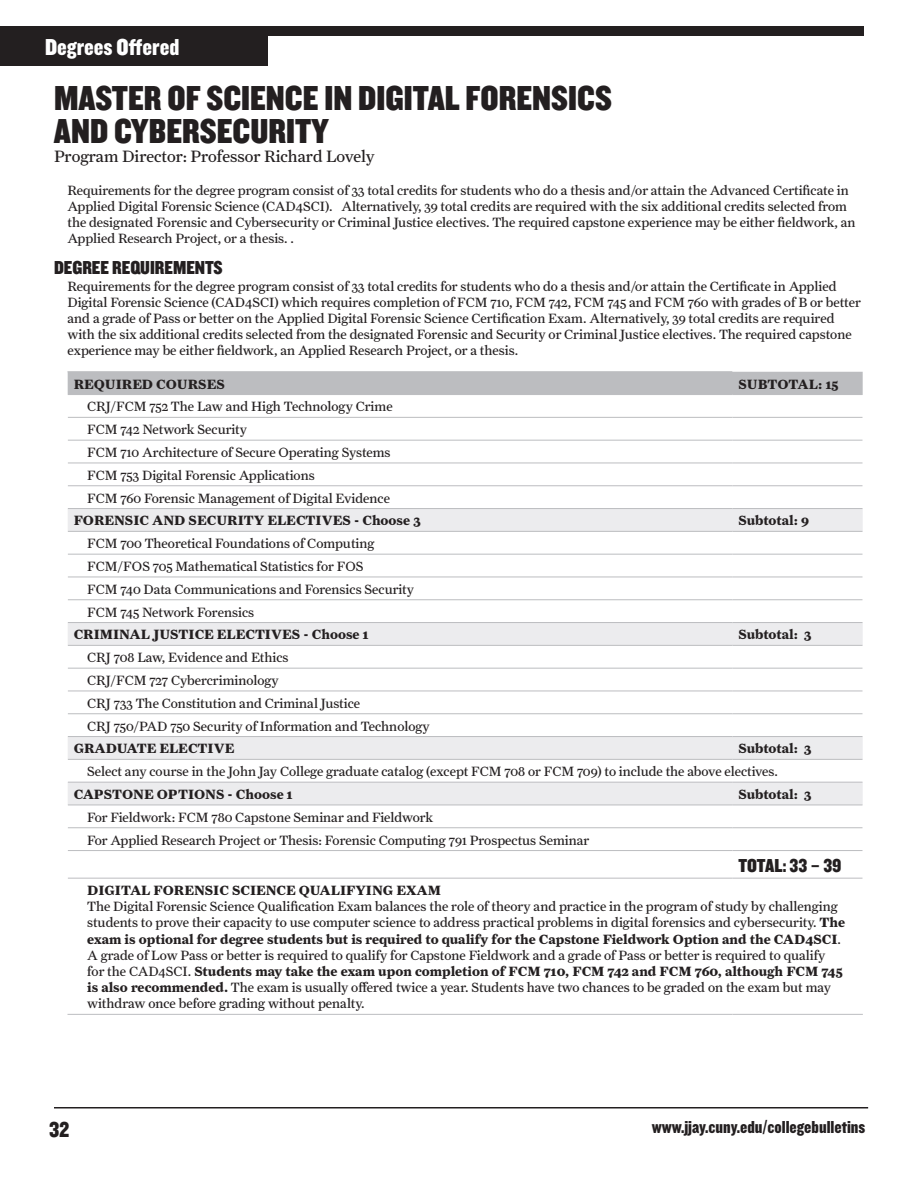
<style>
.page{position:relative;width:918px;height:1188px;background:#fff}
.page>*{position:absolute;margin:0;border:0;box-sizing:border-box;transform-origin:0 0}
.t1{font:36px "Knockout 70 Full Welterwt";color:#231f20}
.t2{font:24px "Knockout 70 Full Welterwt";color:#fff}
.t3{font:22.5px "Knockout 70 Full Welterwt";color:#231f20}
.t4{font:19.5px "Knockout 70 Full Welterwt";color:#231f20}
.t5{font:18px "Knockout 70 Full Welterwt";color:#231f20}
.t6{font:16.5px "Farnham Text";color:#231f20}
.t7{font:13.5px/16.2px "Farnham Text";color:#231f20}
.t8{font:700 13.5px "Farnham Text";color:#231f20}
.s1{font-weight:700}
</style>
<div class="page">
<hr style="left:54px;top:1107px;width:814px;height:1px;background:#231f20">
<div style="left:0;top:26px;width:864px;height:10px;background:#231f20"></div>
<div style="left:0;top:34px;width:267px;height:32px;background:#231f20"></div>
<div style="left:68px;top:372px;width:795px;height:23px;background:#bcbdc0"></div>
<svg style="left:68px;top:509px;width:795px;height:296px"></svg>
<hr style="left:68px;top:372px;width:664px;height:1px;background:#bcbdc0">
<hr style="left:68px;top:394px;width:665px;height:1px;background:#bcbdc0">
<hr style="left:733px;top:394px;width:129px;height:1px;background:#bcbdc0">
<hr style="left:68px;top:417px;width:665px;height:1px;background:#bcbdc0">
<hr style="left:733px;top:417px;width:129px;height:1px;background:#bcbdc0">
<hr style="left:68px;top:440px;width:665px;height:1px;background:#bcbdc0">
<hr style="left:733px;top:440px;width:129px;height:1px;background:#bcbdc0">
<hr style="left:68px;top:463px;width:665px;height:1px;background:#bcbdc0">
<hr style="left:733px;top:463px;width:129px;height:1px;background:#bcbdc0">
<hr style="left:68px;top:486px;width:665px;height:1px;background:#bcbdc0">
<hr style="left:733px;top:486px;width:129px;height:1px;background:#bcbdc0">
<hr style="left:68px;top:508px;width:665px;height:1px;background:#bcbdc0">
<hr style="left:733px;top:508px;width:129px;height:1px;background:#bcbdc0">
<hr style="left:68px;top:531px;width:665px;height:1px;background:#bcbdc0">
<hr style="left:733px;top:531px;width:129px;height:1px;background:#bcbdc0">
<hr style="left:68px;top:554px;width:665px;height:1px;background:#bcbdc0">
<hr style="left:733px;top:554px;width:129px;height:1px;background:#bcbdc0">
<hr style="left:68px;top:577px;width:665px;height:1px;background:#bcbdc0">
<hr style="left:733px;top:577px;width:129px;height:1px;background:#bcbdc0">
<hr style="left:68px;top:600px;width:665px;height:1px;background:#bcbdc0">
<hr style="left:733px;top:600px;width:129px;height:1px;background:#bcbdc0">
<hr style="left:68px;top:622px;width:665px;height:1px;background:#bcbdc0">
<hr style="left:733px;top:622px;width:129px;height:1px;background:#bcbdc0">
<hr style="left:68px;top:645px;width:665px;height:1px;background:#bcbdc0">
<hr style="left:733px;top:645px;width:129px;height:1px;background:#bcbdc0">
<hr style="left:68px;top:668px;width:665px;height:1px;background:#bcbdc0">
<hr style="left:733px;top:668px;width:129px;height:1px;background:#bcbdc0">
<hr style="left:68px;top:691px;width:665px;height:1px;background:#bcbdc0">
<hr style="left:733px;top:691px;width:129px;height:1px;background:#bcbdc0">
<hr style="left:68px;top:714px;width:665px;height:1px;background:#bcbdc0">
<hr style="left:733px;top:714px;width:129px;height:1px;background:#bcbdc0">
<hr style="left:68px;top:736px;width:665px;height:1px;background:#bcbdc0">
<hr style="left:733px;top:736px;width:129px;height:1px;background:#bcbdc0">
<hr style="left:68px;top:759px;width:665px;height:1px;background:#bcbdc0">
<hr style="left:733px;top:759px;width:129px;height:1px;background:#bcbdc0">
<hr style="left:68px;top:782px;width:665px;height:1px;background:#bcbdc0">
<hr style="left:733px;top:782px;width:129px;height:1px;background:#bcbdc0">
<hr style="left:68px;top:805px;width:665px;height:1px;background:#bcbdc0">
<hr style="left:733px;top:805px;width:129px;height:1px;background:#bcbdc0">
<hr style="left:68px;top:828px;width:665px;height:1px;background:#bcbdc0">
<hr style="left:733px;top:828px;width:129px;height:1px;background:#bcbdc0">
<hr style="left:68px;top:850px;width:665px;height:1px;background:#bcbdc0">
<hr style="left:733px;top:850px;width:129px;height:1px;background:#bcbdc0">
<hr style="left:68px;top:878px;width:665px;height:1px;background:#bcbdc0">
<hr style="left:733px;top:878px;width:129px;height:1px;background:#bcbdc0">
<hr style="left:68px;top:1014px;width:665px;height:1px;background:#bcbdc0">
<hr style="left:733px;top:1014px;width:130px;height:1px;background:#bcbdc0">
<h2 class="t2" style="left:45px;top:32px;width:136px">Degrees Offered</h2>
<h1 class="t1" style="left:54px;top:74px;width:445px">MASTER OF SCIENCE IN DIGITAL FOREN</h1>
<h1 class="t1" style="left:551px;top:74px;width:62px">SICS</h1>
<h1 class="t1" style="left:54px;top:107px;width:96px">AND CYBER</h1>
<h1 class="t1" style="left:200px;top:107px;width:131px">SECURITY</h1>
<p class="t6" style="left:54px;top:147px;width:322px">Program Director: Professor Richard Lovely</p>
<p class="t7" style="left:68px;top:182px;width:790px">Requirements for the degree program consist of 33 total credits for students who do a thesis and/or attain the Advanced Certificate in Applied Digital Forensic Science (CAD4SCI). Alternatively, 39 total credits are required with the six additional credits selected from the designated Forensic and Cybersecurity or Criminal Justice electives. The required capstone experience may be either fieldwork, an Applied Research Project, or a thesis. .</p>
<h3 class="t4" style="left:54px;top:255px;width:10px">DEGREE</h3>
<h3 class="t4" style="left:112px;top:255px;width:48px">REQUIREMEN</h3>
<h3 class="t4" style="left:205px;top:255px;width:19px">TS</h3>
<p class="t7" style="left:68px;top:278px;width:795px">Requirements for the degree program consist of 33 total credits for students who do a thesis and/or attain the Certificate in Applied Digital Forensic Science (CAD4SCI) which requires completion of FCM 710, FCM 742, FCM 745 and FCM 760 with grades of B or better and a grade of Pass or better on the Applied Digital Forensic Science Certification Exam. Alternatively, 39 total credits are required with the six additional credits selected from the designated Forensic and Security or Criminal Justice electives. The required capstone experience may be either fieldwork, an Applied Research Project, or a thesis.</p>
<p class="t8" style="left:74px;top:376px;width:153px">REQUIRED COURSES</p>
<p class="t8" style="left:739px;top:376px;width:17px">Subtotal</p>
<p class="t8" style="left:818px;top:376px;width:22px">: 15</p>
<p class="t7" style="left:87px;top:395px;width:307px;line-height:22.8px">CRJ/FCM 752 The Law and High Technology Crime FCM 742 Network Security<br>FCM 710 Architecture of Secure Operating Systems FCM 753 Digital Forensic Applications<br>FCM 760 Forensic Management of Digital Evidence</p>
<p class="t8" style="left:74px;top:512px;width:349px">FORENSIC AND SECURITY ELECTIVES - Choose 3</p>
<p class="t8" style="left:739px;top:512px;width:72px">Subtotal: 9</p>
<p class="t7" style="left:87px;top:532px;width:328px;line-height:22.8px">FCM 700 Theoretical Foundations of Computing FCM/FOS 705 Mathematical Statistics for FOS<br>FCM 740 Data Communications and Forensics Security FCM 745 Network Forensics</p>
<p class="t8" style="left:74px;top:626px;width:296px">CRIMINAL JUSTICE ELECTIVES - Choose 1</p>
<p class="t8" style="left:739px;top:626px;width:75px">Subtotal: 3</p>
<p class="t7" style="left:87px;top:646px;width:344px;line-height:22.8px">CRJ 708 Law, Evidence and Ethics<br>CRJ/FCM 727 Cybercriminology<br>CRJ 733 The Constitution and Criminal Justice<br>CRJ 750/PAD 750 Security of Information and Technology</p>
<p class="t8" style="left:74px;top:740px;width:162px">GRADUATE ELECTIVE</p>
<p class="t8" style="left:739px;top:740px;width:75px">Subtotal: 3</p>
<p class="t7" style="left:87px;top:763px;width:692px">Select any course in the John Jay College graduate catalog (except FCM 708 or FCM 709) to include the above electives.</p>
<p class="t8" style="left:74px;top:786px;width:221px">CAPSTONE OPTIONS - Choose 1</p>
<p class="t8" style="left:739px;top:786px;width:75px">Subtotal: 3</p>
<p class="t7" style="left:87px;top:806px;width:504px;line-height:22.8px">For Fieldwork: FCM 780 Capstone Seminar and Fieldwork<br>For Applied Research Project or Thesis: Forensic Computing 791 Prospectus Seminar</p>
<h3 class="t4" style="left:739px;top:853px;width:105px">Total : 33 – 39</h3>
<p class="t8" style="left:87px;top:882px;width:21px">Digital</p>
<p class="t8" style="left:154px;top:882px;width:20px">Forensic</p>
<p class="t8" style="left:232px;top:882px;width:19px">Science</p>
<p class="t8" style="left:299px;top:882px;width:14px">Qualif</p>
<p class="t8" style="left:355px;top:882px;width:21px">ying</p>
<p class="t8" style="left:396px;top:882px;width:46px">Exam</p>
<p class="t7" style="left:87px;top:898px;width:759px">The Digital Forensic Science Qualification Exam balances the role of theory and practice in the program of study by challenging students to prove their capacity to use computer science to address practical problems in digital forensics and cybersecurity. <span class="s1">The exam is optional for degree students but is required to qualify for the Capstone Fieldwork Option and the CAD4SCI</span>.<br>A grade of Low Pass or better is required to qualify for Capstone Fieldwork and a grade of Pass or better is required to qualify for the CAD4SCI. <span class="s1">Students may take the exam upon completion of FCM 710, FCM 742 and FCM 760, although FCM 745 is also recommended.</span> The exam is usually offered twice a year. Students have two chances to be graded on the exam but may withdraw once before grading without penalty.</p>
<h3 class="t3" style="left:49px;top:1115px;width:22px">32</h3>
<h3 class="t5" style="left:652px;top:1116px;width:215px">www.jjay.cuny.edu/collegebulletins</h3>
</div>
